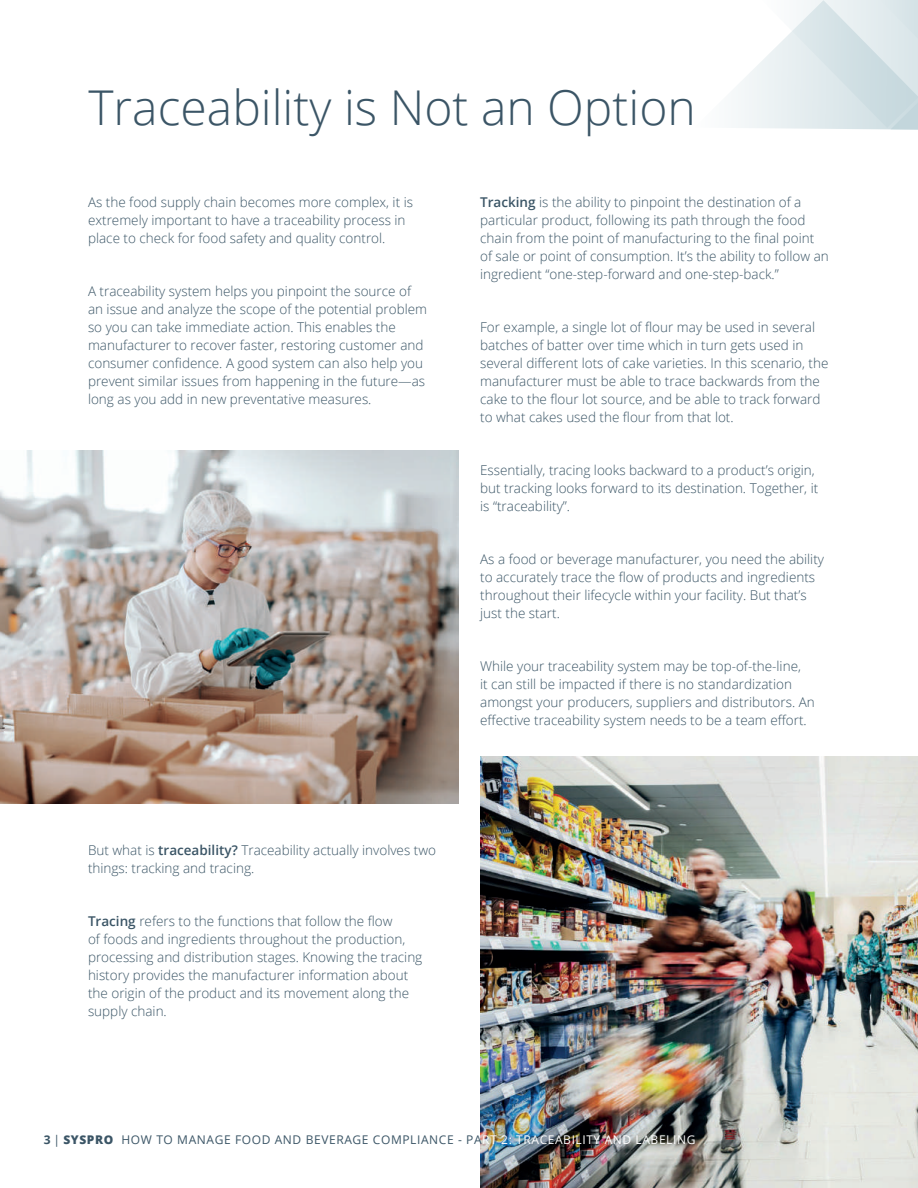
<style>
.page{position:relative;width:918px;height:1188px;background:#fff}
.page>*{position:absolute;margin:0;border:0;box-sizing:border-box;transform-origin:0 0}
.t1{font:300 48px "Open Sans";color:#3b5566}
.t2{font:300 13.5px/18px "Open Sans";color:#3b5566}
.t3{font:12px "Open Sans";letter-spacing:.05em;color:#3b5566}
.s1{font-weight:600}
.s2{font-weight:700}
.s3{font-weight:800}
.s4{color:#fff}
</style>
<div class="page">
<img style="left:0;top:450px;width:459px;height:353px">
<img style="left:480px;top:756px;width:438px;height:432px">
<svg style="left:736px;top:0;width:182px;height:130px"></svg>
<h1 class="t1" style="left:88px;top:74px;width:609px">Traceability is Not an Option</h1>
<p class="t2" style="left:88px;top:193px;width:327px">As the food supply chain becomes more complex, it is extremely important to have a traceability process in place to check for food safety and quality control.</p>
<p class="t2" style="left:88px;top:282px;width:341px">A traceability system helps you pinpoint the source of an issue and analyze the scope of the potential problem so you can take immediate action. This enables the manufacturer to recover faster, restoring customer and consumer confidence. A good system can also help you prevent similar issues from happening in the future—as long as you add in new preventative measures.</p>
<p class="t2" style="left:480px;top:193px;width:350px"><span class="s1">Tracking</span> is the ability to pinpoint the destination of a particular product, following its path through the food chain from the point of manufacturing to the final point of sale or point of consumption. It’s the ability to follow an ingredient “one-step-forward and one-step-back.”</p>
<p class="t2" style="left:480px;top:318px;width:350px">For example, a single lot of flour may be used in several batches of batter over time which in turn gets used in several different lots of cake varieties. In this scenario, the manufacturer must be able to trace backwards from the cake to the flour lot source, and be able to track forward to what cakes used the flour from that lot.</p>
<p class="t2" style="left:480px;top:461px;width:340px">Essentially, tracing looks backward to a product’s origin, but tracking looks forward to its destination. Together, it is “traceability”.</p>
<p class="t2" style="left:480px;top:550px;width:345px">As a food or beverage manufacturer, you need the ability to accurately trace the flow of products and ingredients throughout their lifecycle within your facility. But that’s just the start.</p>
<p class="t2" style="left:480px;top:657px;width:336px">While your traceability system may be top-of-the-line,<br>it can still be impacted if there is no standardization amongst your producers, suppliers and distributors. An effective traceability system needs to be a team effort.</p>
<p class="t2" style="left:88px;top:840px;width:350px">But what is <span class="s1">traceability?</span> Traceability actually involves two things: tracking and tracing.</p>
<p class="t2" style="left:88px;top:911px;width:336px"><span class="s1">Tracing</span> refers to the functions that follow the flow<br>of foods and ingredients throughout the production, processing and distribution stages. Knowing the tracing history provides the manufacturer information about the origin of the product and its movement along the supply chain.</p>
<p class="t3" style="left:44px;top:1131px;width:653px"><span class="s2">3</span> | <span class="s3">SYSPRO</span> HOW TO MANAGE FOOD AND BEVERAGE COMPLIANCE - PA<span class="s4">RT 2: TRACEABILITY AND LABELING</span></p>
</div>
